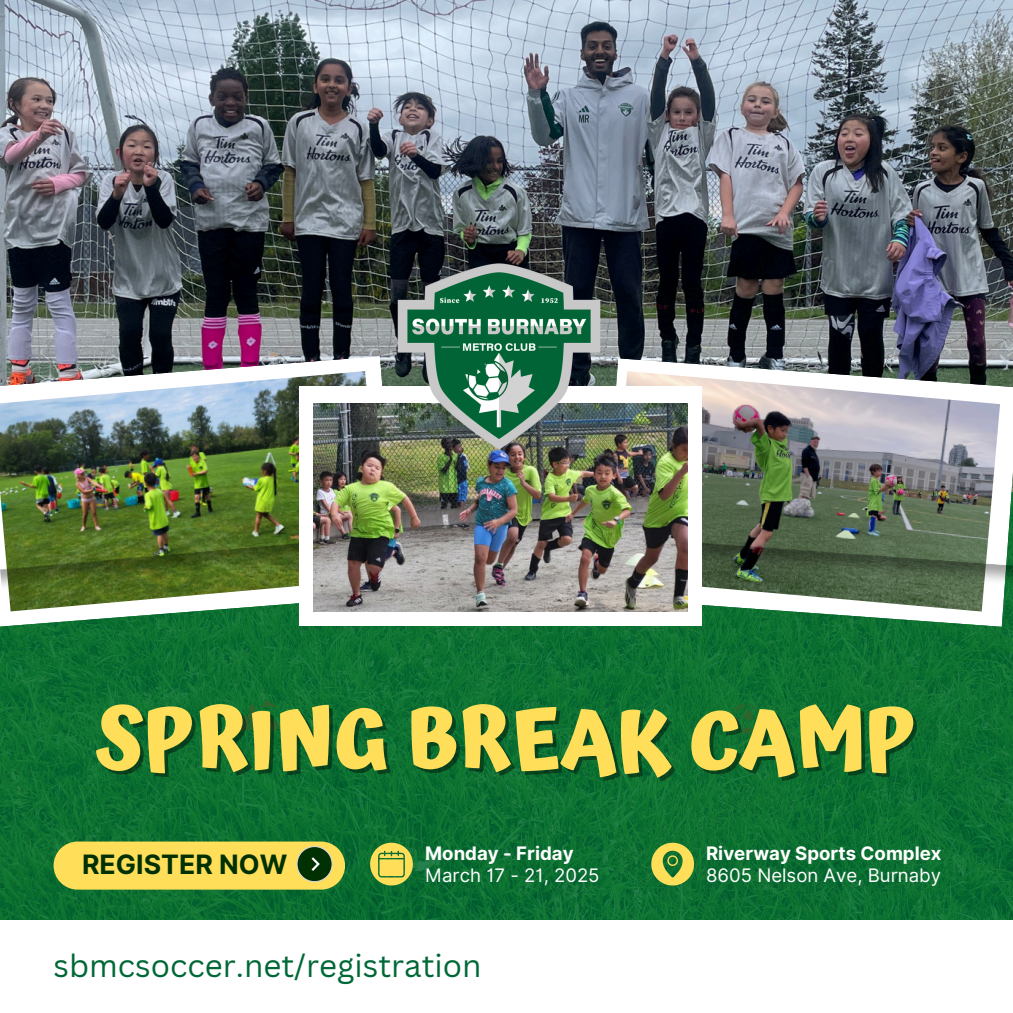
<style>
.page{position:relative;width:1013px;height:1013px;background:#fff}
.page>*{position:absolute;margin:0;border:0;box-sizing:border-box;transform-origin:0 0}
.t1{font:700 82.5px "Atma";color:#ffde59}
.t2{font:31.25px "Canva Sans";color:#006837}
.t3{font:700 26.75px "Inter";color:#013103}
.t4{font:18.62px "Inter";color:#fff}
.t5{font:700 18.62px "Inter";color:#fff}
</style>
<div class="page">
<img style="left:0;top:626px;width:1012px;height:294px">
<img style="left:0;top:0;width:1012px;height:358px">
<img style="left:0;top:356px;width:367px;height:270px">
<img style="left:0;top:371px;width:367px;height:240px">
<svg style="left:631px;top:358px;width:381px;height:268px"></svg>
<img style="left:631px;top:371px;width:369px;height:240px">
<img style="left:0;top:540px;width:299px;height:53px">
<img style="left:701px;top:542px;width:311px;height:48px">
<div style="left:299px;top:386px;width:402px;height:240px;background:#fff"></div>
<img style="left:313px;top:403px;width:374px;height:208px">
<svg style="left:54px;top:841px;width:291px;height:48px;background:#e4ce53"></svg>
<svg style="left:370px;top:842px;width:43px;height:43px;background:#b0b94c"></svg>
<svg style="left:651px;top:842px;width:43px;height:43px;background:#9cb048"></svg>
<svg style="left:239px;top:700px;width:39px;height:30px"></svg>
<svg style="left:729px;top:703px;width:32px;height:31px"></svg>
<img style="left:367px;top:224px;width:264px;height:264px">
<p class="t1" style="left:96px;top:691px;width:821px">SPRING BREAK CAMP</p>
<p class="t3" style="left:82px;top:848px;width:207px">REGISTER NOW</p>
<p class="t5" style="left:425px;top:842px;width:150px">Monday - Friday</p>
<p class="t4" style="left:425px;top:864px;width:176px">March 17 - 21, 2025</p>
<p class="t2" style="left:54px;top:943px;width:429px">sbmcsoccer.net/registration</p>
<p class="t5" style="left:706px;top:842px;width:237px">Riverway Sports Complex</p>
<p class="t4" style="left:706px;top:864px;width:236px">8605 Nelson Ave, Burnaby</p>
</div>
